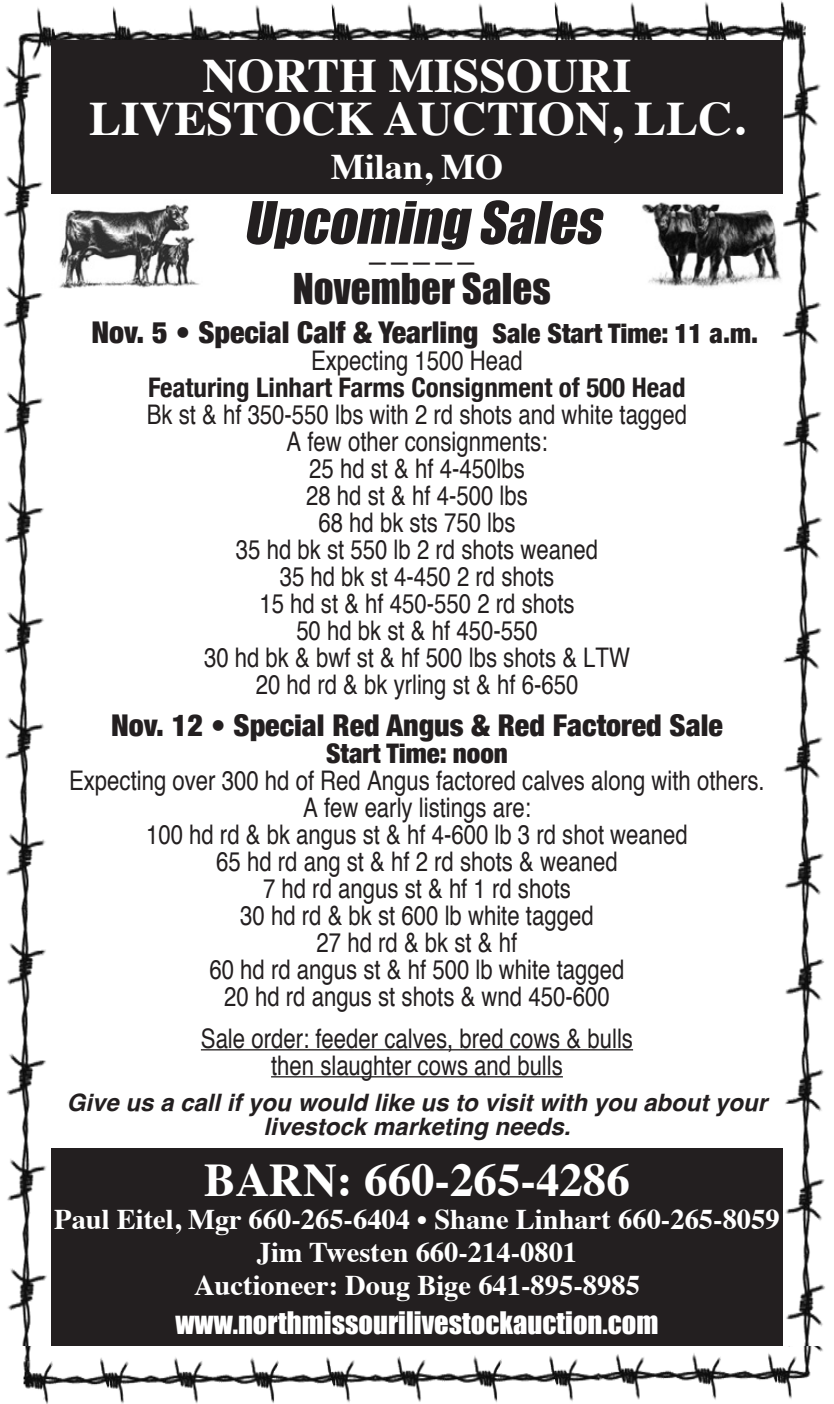
<style>
.page{position:relative;width:834px;height:1404px;background:#fff}
.page>*{position:absolute;margin:0;border:0;box-sizing:border-box;transform-origin:0 0}
.t1{font:italic 54px "Impact";color:#231f20}
.t2{font:700 48px/43.2px "Times";color:#fff;text-align:center}
.t3{font:700 46.8px "Times";color:#fff}
.t4{font:39px "Impact";color:#231f20}
.t5{font:700 36px "Times";color:#fff}
.t6{font:900 condensed 30px "Helvetica Neue";color:#231f20}
.t7{font:700 28.5px/33px "Times";color:#fff;text-align:center}
.t8{font:28.5px "Impact";color:#fff}
.t9{font:condensed 27px/27px "Helvetica";color:#231f20;text-align:center}
.t10{font:700 condensed 27px "Helvetica Neue";color:#231f20}
.t11{font:900 condensed 27px "Helvetica Neue";color:#231f20}
.t12{font:italic 700 24px/24px "Helvetica";color:#231f20;text-align:center}
.s1{font-size:27px}
</style>
<div class="page">
<img style="left:3px;top:0;width:822px;height:1346px">
<img style="left:23px;top:1346px;width:800px;height:58px">
<div style="left:51px;top:40px;width:732px;height:154px;background:#231f20"></div>
<hr style="left:201px;top:1049px;width:432px;height:1px;background:#231f20">
<hr style="left:271px;top:1076px;width:292px;height:1px;background:#231f20">
<img style="left:641px;top:201px;width:142px;height:88px">
<img style="left:51px;top:200px;width:151px;height:89px">
<div style="left:51px;top:1148px;width:732px;height:198px;background:#231f20"></div>
<h2 class="t2" style="left:89px;top:49px;width:657px">NORTH MISSOURI<br>LIVESTOCK AUCTION, LLC.</h2>
<h3 class="t5" style="left:331px;top:132px;width:174px">Milan, MO</h3>
<h1 class="t1" style="left:243px;top:181px;width:373px">Upcoming Sales</h1>
<p class="t9" style="left:366px;top:247px;width:112px">—————</p>
<h3 class="t4" style="left:293px;top:258px;width:259px">November Sales</h3>
<p class="t6" style="left:91px;top:307px;width:668px">Nov. 5 • Special Calf &amp; Yearling <span class="s1">Sale Start Time: 11 a.m.</span></p>
<p class="t9" style="left:311px;top:346px;width:213px">Expecting 1500 Head</p>
<p class="t10" style="left:148px;top:365px;width:539px">Featuring Linhart Farms Consignment of 500 Head</p>
<p class="t9" style="left:147px;top:400px;width:542px">Bk st &amp; hf 350-550 lbs with 2 rd shots and white tagged<br>A few other consignments:<br>25 hd st &amp; hf 4-450lbs<br>28 hd st &amp; hf 4-500 lbs<br>68 hd bk sts 750 lbs<br>35 hd bk st 550 lb 2 rd shots weaned<br>35 hd bk st 4-450 2 rd shots<br>15 hd st &amp; hf 450-550 2 rd shots<br>50 hd bk st &amp; hf 450-550<br>30 hd bk &amp; bwf st &amp; hf 500 lbs shots &amp; LTW<br>20 hd rd &amp; bk yrling st &amp; hf 6-650</p>
<p class="t6" style="left:111px;top:700px;width:613px">Nov. 12 • Special Red Angus &amp; Red Factored Sale</p>
<p class="t11" style="left:326px;top:731px;width:183px">Start Time: noon</p>
<p class="t9" style="left:69px;top:766px;width:697px">Expecting over 300 hd of Red Angus factored calves along with others.<br>A few early listings are:<br>100 hd rd &amp; bk angus st &amp; hf 4-600 lb 3 rd shot weaned<br>65 hd rd ang st &amp; hf 2 rd shots &amp; weaned<br>7 hd rd angus st &amp; hf 1 rd shots<br>30 hd rd &amp; bk st 600 lb white tagged<br>27 hd rd &amp; bk st &amp; hf<br>60 hd rd angus st &amp; hf 500 lb white tagged<br>20 hd rd angus st shots &amp; wnd 450-600</p>
<p class="t9" style="left:201px;top:1024px;width:433px">Sale order: feeder calves, bred cows &amp; bulls then slaughter cows and bulls</p>
<p class="t12" style="left:67px;top:1090px;width:702px">Give us a call if you would like us to visit with you about your livestock marketing needs.</p>
<h3 class="t3" style="left:204px;top:1135px;width:427px">BARN: 660-265-4286</h3>
<p class="t7" style="left:54px;top:1200px;width:727px">Paul Eitel, Mgr 660-265-6404 • Shane Linhart 660-265-8059<br>Jim Twesten 660-214-0801<br>Auctioneer: Doug Bige 641-895-8985</p>
<p class="t8" style="left:175px;top:1301px;width:484px">www.northmissourilivestockauction.com</p>
</div>
